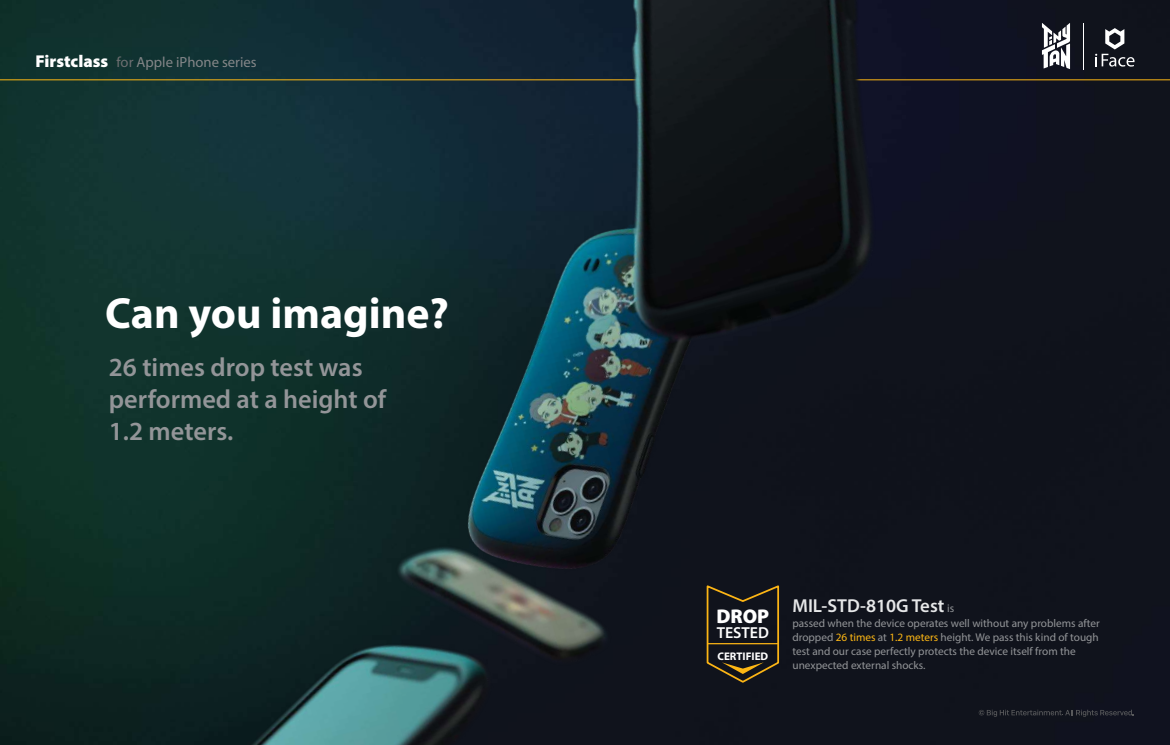
<style>
.page{position:relative;width:1170px;height:745px;background:#fff}
.page>*{position:absolute;margin:0;border:0;box-sizing:border-box;transform-origin:0 0}
.t1{font:700 43.75px "Myriad Pro";color:#fff}
.t2{font:600 26.25px/31.9px "Myriad Pro";color:#939598}
.t3{font:900 19.88px "Myriad Pro";color:#fff}
.t4{font:600 18.75px "Myriad Pro";color:#e6e7e8}
.t5{font:600 15.88px "Myriad Pro";color:#fff}
.t6{font:14.62px "Myriad Pro";color:#848688}
.t7{font:11.25px/13.8px "Myriad Pro";color:#939598}
.t8{font:700 11px "Myriad Pro";color:#fff}
.s1{font-weight:900;font-size:17.12px;color:#fff}
.s2{color:#6d6e71}
.s3{font-weight:400;font-size:11.25px;color:#939598}
.s4{color:#fdb714}
</style>
<div class="page">
<img style="left:0;top:0;width:1169px;height:744px">
<hr style="left:0;top:79px;width:1169px;height:1px;background:#fdb714">
<img style="left:230px;top:0;width:709px;height:744px">
<svg style="left:978px;top:709px;width:155px;height:7px"></svg>
<svg style="left:1041px;top:23px;width:28px;height:46px"></svg>
<svg style="left:1094px;top:28px;width:40px;height:39px"></svg>
<hr style="left:1083px;top:23px;width:1px;height:46px;background:#fff">
<p class="t6" style="left:35px;top:53px;width:223px"><span class="s1">Firstclass</span> <span class="s2">for</span> Apple iPhone series</p>
<h1 class="t1" style="left:105px;top:284px;width:345px">Can you imagine?</h1>
<h2 class="t2" style="left:109px;top:350px;width:279px">26 times drop test was performed at a height of<br>1.2 meters.</h2>
<h3 class="t3" style="left:716px;top:602px;width:54px">DROP</h3>
<h3 class="t5" style="left:716px;top:622px;width:54px">TESTED</h3>
<p class="t8" style="left:717px;top:648px;width:52px">CERTIFIED</p>
<h3 class="t4" style="left:792px;top:593px;width:163px">MIL-STD-810G Test <span class="s3">is</span></h3>
<p class="t7" style="left:792px;top:616px;width:309px">passed when the device operates well without any problems after dropped <span class="s4">26 times</span> at <span class="s4">1.2 meters</span> height. We pass this kind of tough test and our case perfectly protects the device itself from the unexpected external shocks.</p>
</div>
